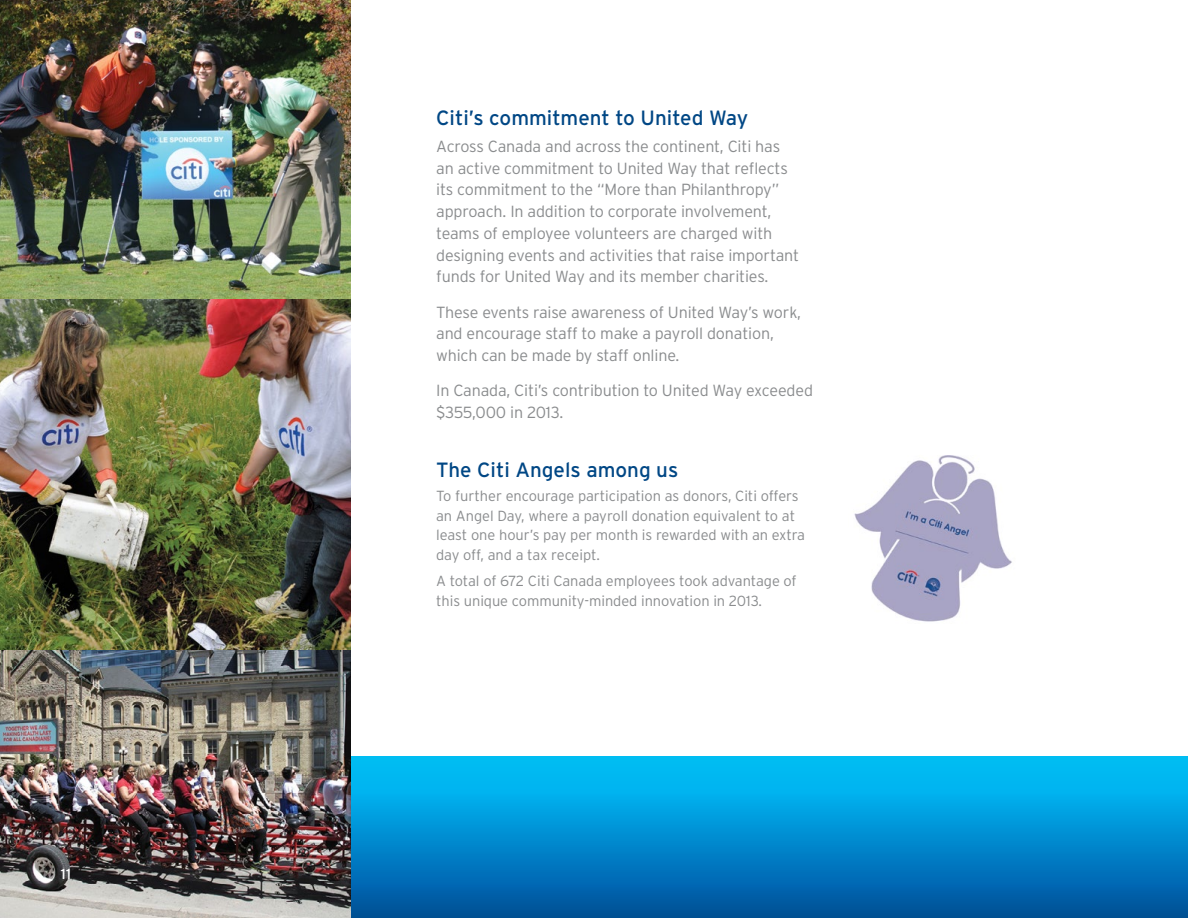
<style>
.page{position:relative;width:1188px;height:918px;background:#fff}
.page>*{position:absolute;margin:0;border:0;box-sizing:border-box;transform-origin:0 0}
.t1{font:20.7px "Interstate";color:#004785}
.t2{font:300 16.2px/21.8px "Interstate";letter-spacing:-.01em;color:#8a8c8e}
.t3{font:300 14.7px/19.5px "Interstate";letter-spacing:-.005em;color:#8a8c8e}
.t4{font:14.7px "Interstate";color:#fff}
</style>
<div class="page">
<img style="left:0;top:298px;width:351px;height:352px">
<img style="left:854px;top:455px;width:158px;height:167px">
<div style="left:351px;top:757px;width:837px;height:161px;background:linear-gradient(to bottom,#00c8ff,#00509c)"></div>
<img style="left:0;top:650px;width:351px;height:268px">
<img style="left:0;top:0;width:351px;height:298px">
<p class="t4" style="left:61px;top:865px;width:12px">11</p>
<p class="t1" style="left:436px;top:106px;width:314px">Citi’s commitment to United Way</p>
<p class="t2" style="left:436px;top:135px;width:365px">Across Canada and across the continent, Citi has an active commitment to United Way that reflects its commitment to the “More than Philanthropy” approach. In addition to corporate involvement, teams of employee volunteers are charged with designing events and activities that raise important funds for United Way and its member charities.</p>
<p class="t2" style="left:436px;top:301px;width:367px">These events raise awareness of United Way’s work, and encourage staff to make a payroll donation, which can be made by staff online.</p>
<p class="t2" style="left:436px;top:380px;width:378px">In Canada, Citi’s contribution to United Way exceeded $355,000 in 2013.</p>
<p class="t1" style="left:436px;top:458px;width:244px">The Citi Angels among us</p>
<p class="t3" style="left:436px;top:486px;width:371px">To further encourage participation as donors, Citi offers an Angel Day, where a payroll donation equivalent to at least one hour’s pay per month is rewarded with an extra day off, and a tax receipt.</p>
<p class="t3" style="left:436px;top:571px;width:362px">A total of 672 Citi Canada employees took advantage of this unique community-minded innovation in 2013.</p>
</div>
